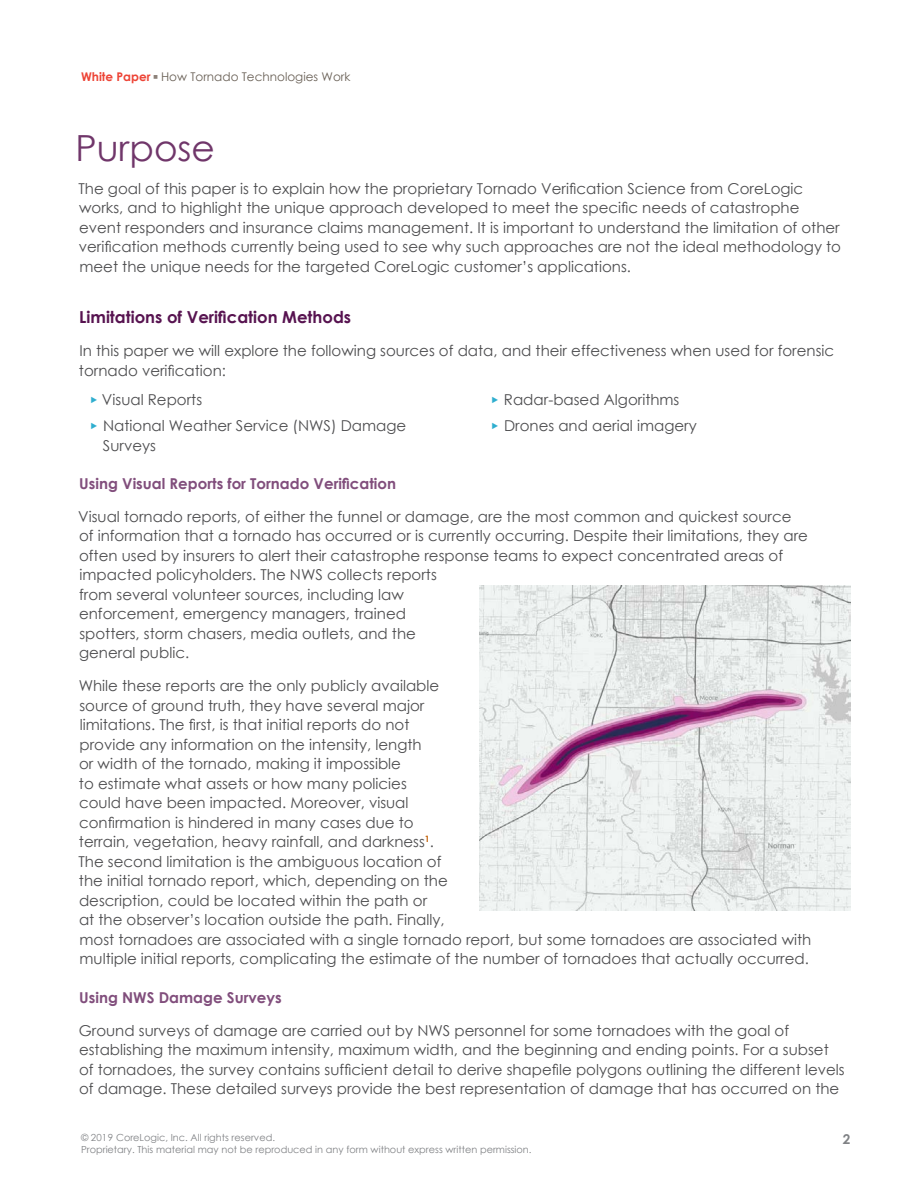
<style>
.page{position:relative;width:918px;height:1188px;background:#fff}
.page>*{position:absolute;margin:0;border:0;box-sizing:border-box;transform-origin:0 0}
.Headline_WP{font:36px "Century Gothic";color:#70366a}
.t1{font:700 16.5px "Century Gothic";color:#571350}
.Body_Text{font:15px/19.5px "Century Gothic";color:#4d4d4f}
.t2{font:700 15px "Century Gothic";color:#814e7c}
.t3{font:700 13.5px "Century Gothic";color:#808285}
.t4{font:12px "Century Gothic";color:#696056}
.t5{font:9.75px/12px "Century Gothic";color:#808285}
.s1{font-weight:700;color:#ed4436}
.s2{font-family:"Arial";font-size:9px;color:#2faecf}
</style>
<div class="page">
<img style="left:479px;top:585px;width:371px;height:325px">
<p class="t4" style="left:81px;top:68px;width:271px"><span class="s1">White Paper</span> How Tornado Technologies Work</p>
<p class="Headline_WP" style="left:75px;top:123px;width:141px">Purpose</p>
<p class="Body_Text" style="left:78px;top:178px;width:764px">The goal of this paper is to explain how the proprietary Tornado Verification Science from CoreLogic works, and to highlight the unique approach developed to meet the specific needs of catastrophe event responders and insurance claims management. It is important to understand the limitation of other verification methods currently being used to see why such approaches are not the ideal methodology to meet the unique needs for the targeted CoreLogic customer’s applications.</p>
<h1 class="t1" style="left:79px;top:305px;width:273px">Limitations of Verification Methods</h1>
<p class="Body_Text" style="left:79px;top:341px;width:757px">In this paper we will explore the following sources of data, and their effectiveness when used for forensic tornado verification:</p>
<p class="Body_Text" style="left:90px;top:389px;width:114px"><span class="s2">►</span> Visual Reports</p>
<p class="Body_Text" style="left:103px;top:416px;width:305px;text-indent:-13px"><span class="s2">►</span> National Weather Service (NWS) Damage<br>Surveys</p>
<p class="Body_Text" style="left:491px;top:389px;width:190px"><span class="s2">►</span> Radar-based Algorithms</p>
<p class="Body_Text" style="left:491px;top:416px;width:207px"><span class="s2">►</span> Drones and aerial imagery</p>
<h2 class="t2" style="left:79px;top:472px;width:318px">Using Visual Reports for Tornado Verification</h2>
<p class="Body_Text" style="left:78px;top:506px;width:731px">Visual tornado reports, of either the funnel or damage, are the most common and quickest source of information that a tornado has occurred or is currently occurring. Despite their limitations, they are often used by insurers to alert their catastrophe response teams to expect concentrated areas of impacted policyholders. The NWS collects reports<br>from several volunteer sources, including law<br>enforcement, emergency managers, trained<br>spotters, storm chasers, media outlets, and the<br>general public.</p>
<p class="Body_Text" style="left:78px;top:676px;width:734px">While these reports are the only publicly available<br>source of ground truth, they have several major<br>limitations. The first, is that initial reports do not<br>provide any information on the intensity, length<br>or width of the tornado, making it impossible<br>to estimate what assets or how many policies<br>could have been impacted. Moreover, visual<br>confirmation is hindered in many cases due to<br>terrain, vegetation, heavy rainfall, and darkness<sup>1</sup>.<br>The second limitation is the ambiguous location of<br>the initial tornado report, which, depending on the<br>description, could be located within the path or<br>at the observer’s location outside the path. Finally,<br>most tornadoes are associated with a single tornado report, but some tornadoes are associated with multiple initial reports, complicating the estimate of the number of tornadoes that actually occurred.</p>
<h2 class="t2" style="left:79px;top:986px;width:204px">Using NWS Damage Surveys</h2>
<p class="Body_Text" style="left:79px;top:1020px;width:767px">Ground surveys of damage are carried out by NWS personnel for some tornadoes with the goal of establishing the maximum intensity, maximum width, and the beginning and ending points. For a subset of tornadoes, the survey contains sufficient detail to derive shapefile polygons outlining the different levels of damage. These detailed surveys provide the best representation of damage that has occurred on the</p>
<p class="t5" style="left:81px;top:1131px;width:452px">© 2019 CoreLogic, Inc. All rights reserved.<br>Proprietary. This material may not be reproduced in any form without express written permission.</p>
<p class="t3" style="left:843px;top:1129px;width:9px">2</p>
</div>
